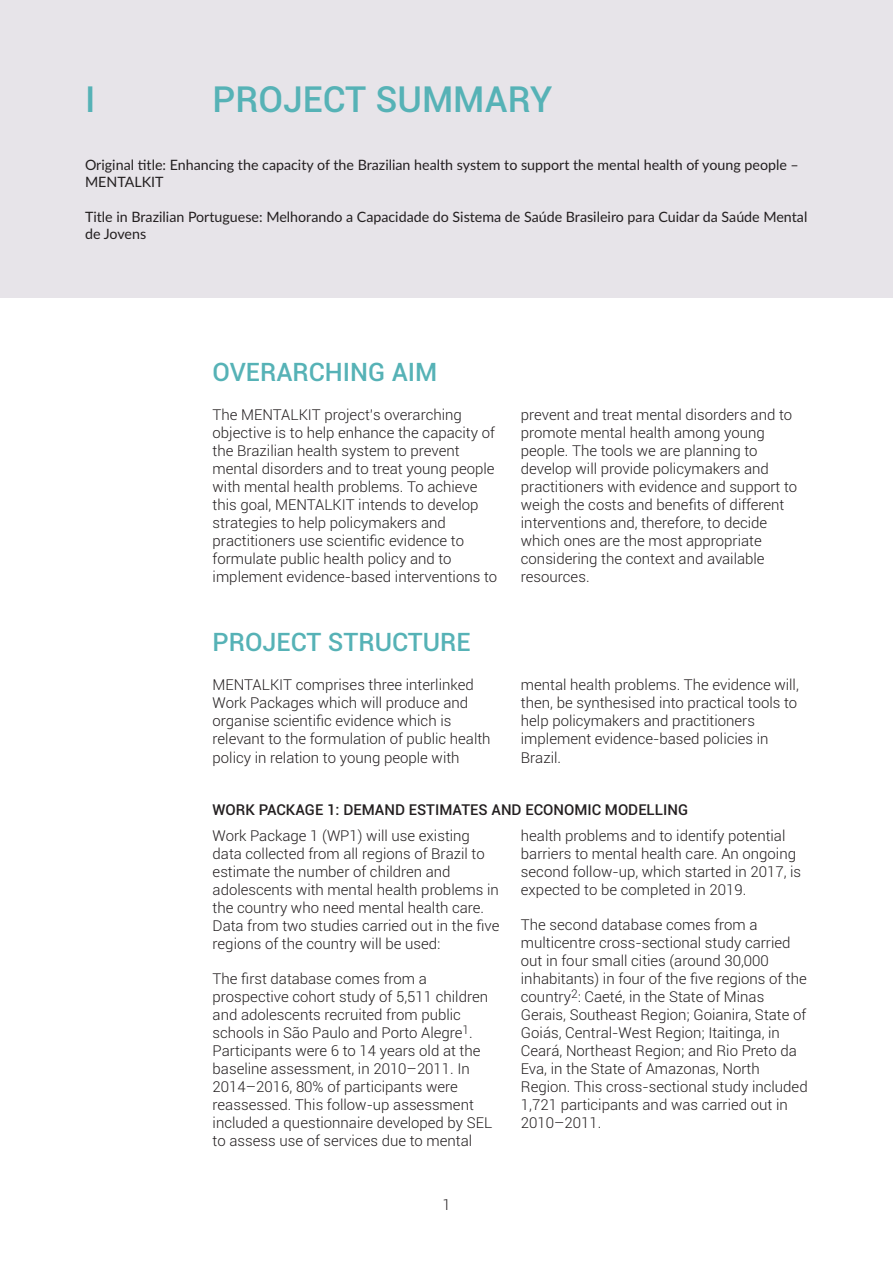
<style>
.page{position:relative;width:893px;height:1263px;background:#fff}
.page>*{position:absolute;margin:0;border:0;box-sizing:border-box;transform-origin:0 0}
.t1{font:500 36px "Roboto";color:#56b2b6}
.t2{font:500 25.5px "Roboto";color:#56b2b6}
.t3{font:300 15px/18px "Roboto";color:#231f20}
.t4{font:500 15px "Roboto";color:#231f20}
.t5{font:14.25px/17.1px "Lato";color:#231f20}
</style>
<div class="page">
<div style="left:0;top:0;width:892px;height:298px;background:#e7e4e9"></div>
<h1 class="t1" style="left:85px;top:79px;width:12px">I</h1>
<h1 class="t1" style="left:213px;top:79px;width:342px">PROJECT SUMMARY</h1>
<p class="t5" style="left:85px;top:157px;width:715px">Original title: Enhancing the capacity of the Brazilian health system to support the mental health of young people –<br>MENTALKIT</p>
<p class="t5" style="left:85px;top:208px;width:724px">Title in Brazilian Portuguese: Melhorando a Capacidade do Sistema de Saúde Brasileiro para Cuidar da Saúde Mental de Jovens</p>
<h2 class="t2" style="left:213px;top:357px;width:226px">OVERARCHING AIM</h2>
<p class="t3" style="left:213px;top:406px;width:286px">The MENTALKIT project’s overarching objective is to help enhance the capacity of the Brazilian health system to prevent mental disorders and to treat young people with mental health problems. To achieve this goal, MENTALKIT intends to develop strategies to help policymakers and practitioners use scientific evidence to formulate public health policy and to implement evidence-based interventions to</p>
<p class="t3" style="left:521px;top:406px;width:278px">prevent and treat mental disorders and to promote mental health among young people. The tools we are planning to develop will provide policymakers and practitioners with evidence and support to weigh the costs and benefits of different interventions and, therefore, to decide which ones are the most appropriate considering the context and available resources.</p>
<h2 class="t2" style="left:213px;top:627px;width:260px">PROJECT STRUCTURE</h2>
<p class="t3" style="left:213px;top:676px;width:279px">MENTALKIT comprises three interlinked Work Packages which will produce and organise scientific evidence which is relevant to the formulation of public health policy in relation to young people with</p>
<p class="t3" style="left:521px;top:676px;width:279px">mental health problems. The evidence will, then, be synthesised into practical tools to help policymakers and practitioners implement evidence-based policies in Brazil.</p>
<p class="t4" style="left:213px;top:800px;width:477px">WORK PACKAGE 1: DEMAND ESTIMATES AND ECONOMIC MODELLING</p>
<p class="t3" style="left:213px;top:827px;width:288px">Work Package 1 (WP1) will use existing data collected from all regions of Brazil to estimate the number of children and adolescents with mental health problems in the country who need mental health care.<br>Data from two studies carried out in the five regions of the country will be used:</p>
<p class="t3" style="left:213px;top:970px;width:281px">The first database comes from a prospective cohort study of 5,511 children and adolescents recruited from public schools in São Paulo and Porto Alegre<sup>1</sup>.<br>Participants were 6 to 14 years old at the baseline assessment, in 2010–2011. In 2014–2016, 80% of participants were reassessed. This follow-up assessment included a questionnaire developed by SEL to assess use of services due to mental</p>
<p class="t3" style="left:521px;top:827px;width:282px">health problems and to identify potential barriers to mental health care. An ongoing second follow-up, which started in 2017, is expected to be completed in 2019.</p>
<p class="t3" style="left:521px;top:916px;width:288px">The second database comes from a multicentre cross-sectional study carried out in four small cities (around 30,000 inhabitants) in four of the five regions of the country<sup>2</sup>: Caeté, in the State of Minas Gerais, Southeast Region; Goianira, State of Goiás, Central-West Region; Itaitinga, in Ceará, Northeast Region; and Rio Preto da Eva, in the State of Amazonas, North Region. This cross-sectional study included 1,721 participants and was carried out in 2010–2011.</p>
<p class="t3" style="left:442px;top:1196px;width:10px">1</p>
</div>
